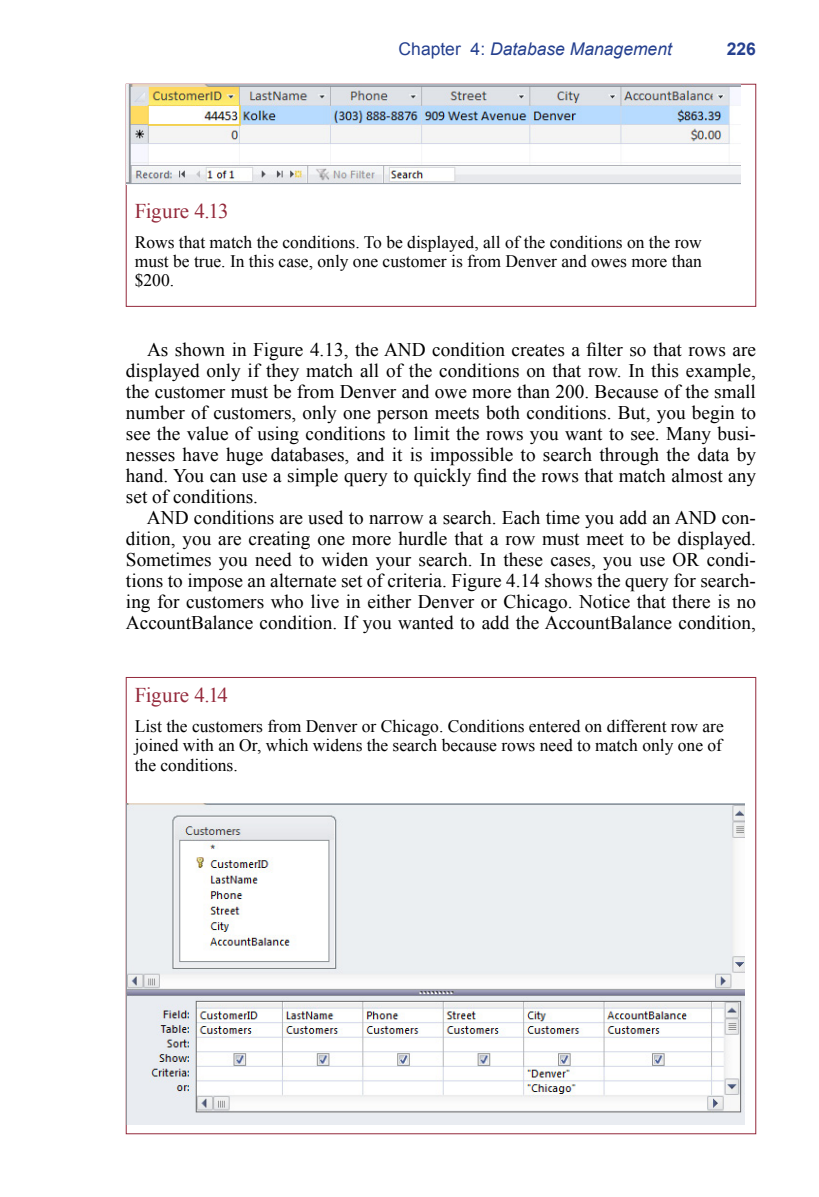
<style>
.page{position:relative;width:819px;height:1197px;background:#fff}
.page>*{position:absolute;margin:0;border:0;box-sizing:border-box;transform-origin:0 0}
.t1{font:21px "Times New Roman";letter-spacing:-.01em;color:#94293b}
.t2{font:19.25px/21px "Times New Roman";color:#000;text-align:justify}
.t3{font:17.5px/19.2px "Times New Roman";color:#000;text-align:justify}
.t4{font:italic 17.5px "Arial";color:#25408f}
.t5{font:700 17.5px "Arial";color:#25408f}
.s1{font-style:normal}
</style>
<div class="page">
<img style="left:126px;top:84px;width:614px;height:100px">
<img style="left:126px;top:803px;width:618px;height:322px">
<p class="t4" style="left:399px;top:37px;width:275px"><span class="s1">Chapter 4:</span> Database Management</p>
<p class="t5" style="left:727px;top:37px;width:31px">226</p>
<p class="t1" style="left:135px;top:197px;width:95px">Figure 4.13</p>
<p class="t3" style="left:135px;top:232px;width:569px">Rows that match the conditions. To be displayed, all of the conditions on the row must be true. In this case, only one customer is from Denver and owes more than $200.</p>
<p class="t2" style="left:126px;top:339px;width:632px;text-indent:21px">As shown in Figure 4.13, the AND condition creates a filter so that rows are displayed only if they match all of the conditions on that row. In this example, the customer must be from Denver and owe more than 200. Because of the small number of customers, only one person meets both conditions. But, you begin to see the value of using conditions to limit the rows you want to see. Many busi&shy;nesses have huge databases, and it is impossible to search through the data by hand. You can use a simple query to quickly find the rows that match almost any set of conditions.</p>
<p class="t2" style="left:126px;top:507px;width:632px;text-indent:21px">AND conditions are used to narrow a search. Each time you add an AND con&shy;dition, you are creating one more hurdle that a row must meet to be displayed.<br>Sometimes you need to widen your search. In these cases, you use OR condi&shy;tions to impose an alternate set of criteria. Figure 4.14 shows the query for search&shy;ing for customers who live in either Denver or Chicago. Notice that there is no AccountBalance condition. If you wanted to add the AccountBalance condition,</p>
<p class="t1" style="left:135px;top:681px;width:95px">Figure 4.14</p>
<p class="t3" style="left:135px;top:716px;width:591px">List the customers from Denver or Chicago. Conditions entered on different row are joined with an Or, which widens the search because rows need to match only one of the conditions.</p>
</div>
